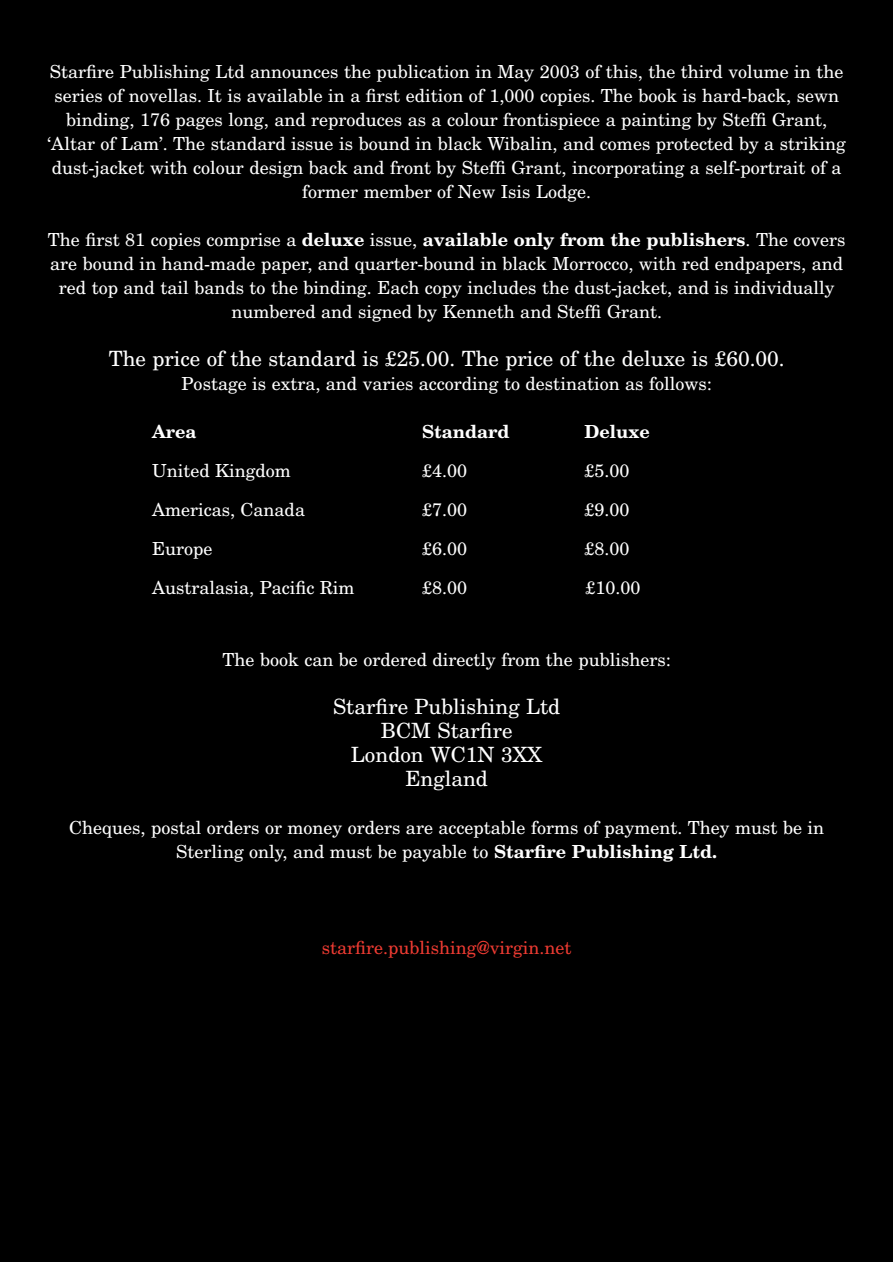
<style>
.page{position:relative;width:893px;height:1262px;background:#fff}
.page>*{position:absolute;margin:0;border:0;box-sizing:border-box;transform-origin:0 0}
.t1{font:21px/24px "New Century Schlbk";color:#fff;text-align:center}
.t2{font:18px/24px "New Century Schlbk";color:#fff;text-align:center}
.t3{font:18px "New Century Schlbk";color:#ee3b32}
.t4{font:700 18px "New Century Schlbk";color:#fff}
.s1{font-weight:700}
</style>
<div class="page">
<div style="left:0;top:0;width:892px;height:1262px;background:#000"></div>
<p class="t2" style="left:48px;top:61px;width:799px">Starfire Publishing Ltd announces the publication in May 2003 of this, the third volume in the series of novellas. It is available in a first edition of 1,000 copies. The book is hard-back, sewn binding, 176 pages long, and reproduces as a colour frontispiece a painting by Steffi Grant, ‘Altar of Lam’. The standard issue is bound in black Wibalin, and comes protected by a striking dust-jacket with colour design back and front by Steffi Grant, incorporating a self-portrait of a former member of New Isis Lodge.</p>
<p class="t2" style="left:48px;top:229px;width:799px">The first 81 copies comprise a <span class="s1">deluxe</span> issue, <span class="s1">available only from the publishers</span>. The covers are bound in hand-made paper, and quarter-bound in black Morrocco, with red endpapers, and red top and tail bands to the binding. Each copy includes the dust-jacket, and is individually numbered and signed by Kenneth and Steffi Grant.</p>
<p class="t1" style="left:109px;top:348px;width:677px">The price of the standard is £25.00. The price of the deluxe is £60.00.</p>
<p class="t2" style="left:182px;top:373px;width:531px">Postage is extra, and varies according to destination as follows:</p>
<p class="t4" style="left:152px;top:424px;width:46px">Area</p>
<p class="t4" style="left:422px;top:424px;width:89px">Standard</p>
<p class="t4" style="left:584px;top:424px;width:67px">Deluxe</p>
<p class="t2" style="left:152px;top:460px;width:140px">United Kingdom</p>
<p class="t2" style="left:422px;top:460px;width:47px">£4.00</p>
<p class="t2" style="left:584px;top:460px;width:47px">£5.00</p>
<p class="t2" style="left:152px;top:499px;width:154px">Americas, Canada</p>
<p class="t2" style="left:422px;top:499px;width:47px">£7.00</p>
<p class="t2" style="left:584px;top:499px;width:47px">£9.00</p>
<p class="t2" style="left:152px;top:538px;width:62px">Europe</p>
<p class="t2" style="left:422px;top:538px;width:47px">£6.00</p>
<p class="t2" style="left:584px;top:538px;width:47px">£8.00</p>
<p class="t2" style="left:152px;top:577px;width:204px">Australasia, Pacific Rim</p>
<p class="t2" style="left:422px;top:577px;width:47px">£8.00</p>
<p class="t2" style="left:585px;top:577px;width:57px">£10.00</p>
<p class="t2" style="left:222px;top:649px;width:449px">The book can be ordered directly from the publishers:</p>
<p class="t1" style="left:333px;top:696px;width:229px">Starfire Publishing Ltd<br>BCM Starfire<br>London WC1N 3XX<br>England</p>
<p class="t2" style="left:69px;top:817px;width:756px">Cheques, postal orders or money orders are acceptable forms of payment. They must be in<br>Sterling only, and must be payable to <span class="s1">Starfire Publishing Ltd.</span></p>
<p class="t3" style="left:322px;top:940px;width:251px">starfire.publishing@virgin.net</p>
</div>
